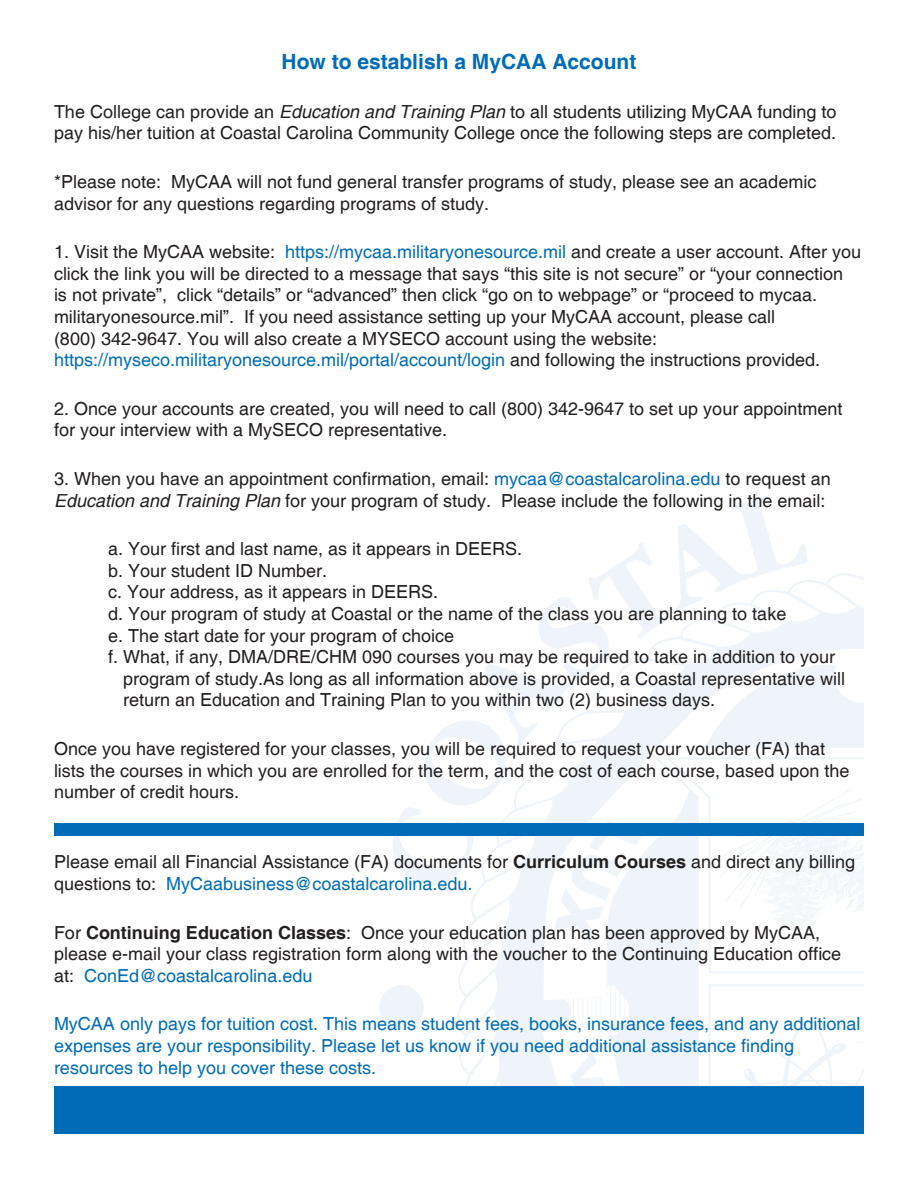
<style>
.page{position:relative;width:918px;height:1188px;background:#fff}
.page>*{position:absolute;margin:0;border:0;box-sizing:border-box;transform-origin:0 0}
.t1{font:700 21px "Helvetica";color:#006cb7}
.t2{font:18px/21.6px "Helvetica";color:#231f20}
.t3{font:18px/21.6px "Helvetica";color:#006cb7}
.s1{font-style:italic}
.s2{color:#006cb7}
.s3{font-weight:700}
</style>
<div class="page">
<svg style="left:457px;top:973px;width:242px;height:113px;fill:#eef4f9"></svg>
<svg style="left:709px;top:984px;width:155px;height:102px"></svg>
<svg style="left:392px;top:496px;width:472px;height:477px"></svg>
<div style="left:379px;top:985px;width:45px;height:45px;background:#eef4f9;border-radius:50%"></div>
<img style="left:785px;top:906px;width:37px;height:11px">
<img style="left:827px;top:840px;width:37px;height:27px">
<img style="left:784px;top:835px;width:43px;height:33px">
<img style="left:779px;top:835px;width:20px;height:30px">
<img style="left:761px;top:871px;width:17px;height:14px">
<div style="left:54px;top:1086px;width:810px;height:48px;background:#006cb7"></div>
<div style="left:54px;top:823px;width:810px;height:12px;background:#006cb7"></div>
<p class="t1" style="left:282px;top:49px;width:356px">How to establish a MyCAA Account</p>
<p class="t2" style="left:54px;top:101px;width:784px">The College can provide an <span class="s1">Education and Training Plan</span> to all students utilizing MyCAA funding to pay his/her tuition at Coastal Carolina Community College once the following steps are completed.</p>
<p class="t2" style="left:54px;top:172px;width:764px">*Please note: MyCAA will not fund general transfer programs of study, please see an academic advisor for any questions regarding programs of study.</p>
<p class="t2" style="left:54px;top:242px;width:809px">1. Visit the MyCAA website: <span class="s2">https://mycaa.militaryonesource.mil</span> and create a user account. After you click the link you will be directed to a message that says “this site is not secure” or “your connection<br>is not private”, click “details” or “advanced” then click “go on to webpage” or “proceed to mycaa. militaryonesource.mil”. If you need assistance setting up your MyCAA account, please call<br>(800) 342-9647. You will also create a MYSECO account using the website: <span class="s2">https://myseco.militaryonesource.mil/portal/account/login</span> and following the instructions provided.</p>
<p class="t2" style="left:54px;top:398px;width:790px">2. Once your accounts are created, you will need to call (800) 342-9647 to set up your appointment for your interview with a MySECO representative.</p>
<p class="t2" style="left:54px;top:469px;width:778px">3. When you have an appointment confirmation, email: <span class="s2">mycaa@coastalcarolina.edu</span> to request an<br><span class="s1">Education and Training Plan</span> for your program of study. Please include the following in the email:</p>
<p class="t2" style="left:108px;top:539px;width:416px">a. Your first and last name, as it appears in DEERS.</p>
<p class="t2" style="left:108px;top:560px;width:221px">b. Your student ID Number.</p>
<p class="t2" style="left:108px;top:582px;width:332px">c. Your address, as it appears in DEERS.</p>
<p class="t2" style="left:108px;top:604px;width:680px">d. Your program of study at Coastal or the name of the class you are planning to take</p>
<p class="t2" style="left:108px;top:625px;width:348px">e. The start date for your program of choice</p>
<p class="t2" style="left:108px;top:647px;width:729px">f. What, if any, DMA/DRE/CHM 090 courses you may be required to take in addition to your</p>
<p class="t2" style="left:123px;top:668px;width:724px">program of study.As long as all information above is provided, a Coastal representative will</p>
<p class="t2" style="left:123px;top:690px;width:594px">return an Education and Training Plan to you within two (2) business days.</p>
<p class="t2" style="left:54px;top:739px;width:797px">Once you have registered for your classes, you will be required to request your voucher (FA) that lists the courses in which you are enrolled for the term, and the cost of each course, based upon the number of credit hours.</p>
<p class="t2" style="left:54px;top:852px;width:803px">Please email all Financial Assistance (FA) documents for <span class="s3">Curriculum Courses</span> and direct any billing questions to: <span class="s2">MyCaabusiness@coastalcarolina.edu.</span></p>
<p class="t2" style="left:54px;top:922px;width:789px">For <span class="s3">Continuing Education Classes</span>: Once your education plan has been approved by MyCAA, please e-mail your class registration form along with the voucher to the Continuing Education office at: <span class="s2">ConEd@coastalcarolina.edu</span></p>
<p class="t3" style="left:54px;top:1014px;width:808px">MyCAA only pays for tuition cost. This means student fees, books, insurance fees, and any additional expenses are your responsibility. Please let us know if you need additional assistance finding resources to help you cover these costs.</p>
</div>
